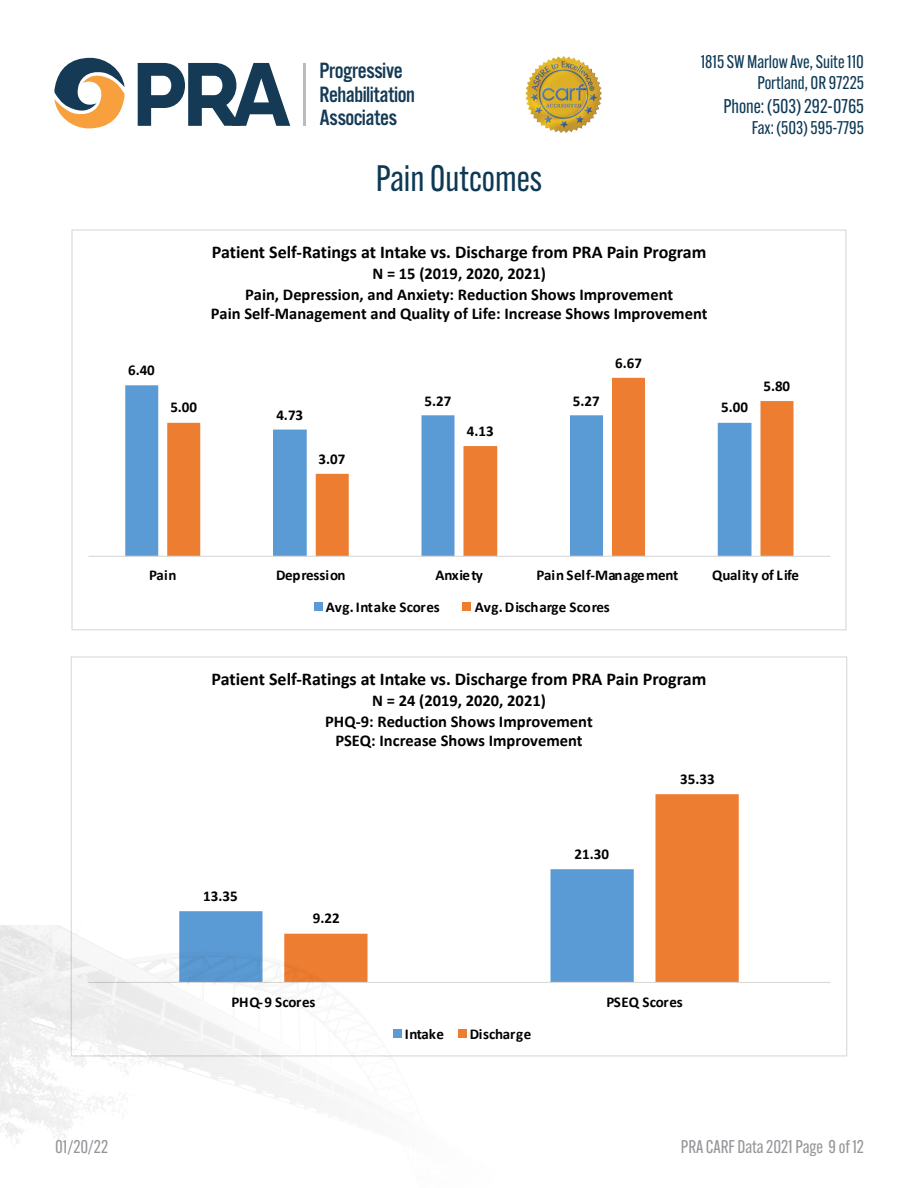
<style>
.page{position:relative;width:918px;height:1188px;background:#fff}
.page>*{position:absolute;margin:0;border:0;box-sizing:border-box;transform-origin:0 0}
.Address_Bar{font:36px "Alternate Gothic ATF";color:#0d3955}
.t1{font:22.95px/23.9px "Alternate Got No 3 D";letter-spacing:-.025em;color:#143a55}
.t2{font:19.5px "Alternate Gothic ATF";color:#0d3955}
.t3{font:700 18px "Calibri";color:#000}
.t4{font:18px/21.6px "Alternate Gothic ATF";color:#0d3955;text-align:right}
.t5{font:18px "Alternate Gothic ATF";color:#949699}
.t6{font:700 16.5px/21px "Calibri";color:#000;text-align:center}
.t7{font:700 15px "Calibri";color:#000}
.t8{font:700 15px "Calibri";letter-spacing:-.02em;color:#000}
</style>
<div class="page">
<img style="left:0;top:925px;width:848px;height:221px">
<hr style="left:304px;top:63px;width:2px;height:63px;background:#bcbcbc">
<svg style="left:54px;top:58px;width:71px;height:70px"></svg>
<svg style="left:138px;top:63px;width:152px;height:63px"></svg>
<img style="left:525px;top:56px;width:77px;height:77px">
<div style="left:125px;top:385px;width:34px;height:171px;background:#5b9bd5"></div>
<svg style="left:167px;top:378px;width:627px;height:178px"></svg>
<hr style="left:88px;top:556px;width:742px;height:1px;background:#d9d9d9">
<div style="left:314px;top:603px;width:8px;height:8px;background:#5b9bd5"></div>
<div style="left:463px;top:603px;width:8px;height:8px;background:#ed7d31"></div>
<div style="left:71px;top:657px;width:776px;height:399px;background:#fff"></div>
<svg style="left:179px;top:911px;width:105px;height:71px;fill:#5b9bd5"></svg>
<svg style="left:284px;top:794px;width:455px;height:188px"></svg>
<hr style="left:88px;top:982px;width:742px;height:1px;background:#d9d9d9">
<div style="left:393px;top:1030px;width:8px;height:8px;background:#5b9bd5"></div>
<div style="left:458px;top:1030px;width:8px;height:8px;background:#ed7d31"></div>
<h2 class="t1" style="left:320px;top:59px;width:97px">Progressive<br>Rehabilitation<br>Associates</h2>
<p class="t4" style="left:701px;top:50px;width:165px">1815 SW Marlow Ave, Suite 110<br>Portland, OR 97225</p>
<p class="t2" style="left:723px;top:94px;width:142px">Phone: (503) 292-0765</p>
<p class="t4" style="left:752px;top:117px;width:114px">Fax: (503) 595-7795</p>
<p class="Address_Bar" style="left:376px;top:156px;width:168px">Pain Outcomes</p>
<p class="t7" style="left:128px;top:359px;width:28px">6.40</p>
<p class="t3" style="left:212px;top:239px;width:496px">Patient Self-Ratings at Intake vs. Discharge from PRA Pain Program</p>
<p class="t6" style="left:245px;top:263px;width:430px">N = 15 (2019, 2020, 2021)<br>Pain, Depression, and Anxiety: Reduction Shows Improvement</p>
<p class="t6" style="left:211px;top:303px;width:498px">Pain Self-Management and Quality of Life: Increase Shows Improvement</p>
<p class="t7" style="left:615px;top:352px;width:28px">6.67</p>
<p class="t7" style="left:425px;top:390px;width:28px">5.27</p>
<p class="t7" style="left:573px;top:390px;width:28px">5.27</p>
<p class="t7" style="left:170px;top:397px;width:28px">5.00</p>
<p class="t7" style="left:721px;top:397px;width:28px">5.00</p>
<p class="t7" style="left:276px;top:404px;width:28px">4.73</p>
<p class="t7" style="left:319px;top:448px;width:28px">3.07</p>
<p class="t7" style="left:467px;top:420px;width:28px">4.13</p>
<p class="t7" style="left:763px;top:376px;width:28px">5.80</p>
<p class="t7" style="left:149px;top:565px;width:29px">Pain</p>
<p class="t7" style="left:276px;top:565px;width:71px">Depression</p>
<p class="t8" style="left:435px;top:565px;width:49px">Anxiety</p>
<p class="t7" style="left:537px;top:565px;width:143px">Pain Self-Management</p>
<p class="t7" style="left:712px;top:565px;width:89px">Quality of Life</p>
<p class="t7" style="left:326px;top:596px;width:115px">Avg. Intake Scores</p>
<p class="t7" style="left:475px;top:596px;width:136px">Avg. Discharge Scores</p>
<p class="t3" style="left:212px;top:666px;width:496px">Patient Self-Ratings at Intake vs. Discharge from PRA Pain Program</p>
<p class="t6" style="left:325px;top:690px;width:269px">N = 24 (2019, 2020, 2021)<br>PHQ-9: Reduction Shows Improvement</p>
<p class="t6" style="left:335px;top:730px;width:249px">PSEQ: Increase Shows Improvement</p>
<p class="t7" style="left:203px;top:886px;width:36px">13.35</p>
<p class="t7" style="left:313px;top:908px;width:28px">9.22</p>
<p class="t7" style="left:575px;top:843px;width:36px">21.30</p>
<p class="t7" style="left:680px;top:769px;width:36px">35.33</p>
<p class="t7" style="left:232px;top:992px;width:85px">PHQ-9 Scores</p>
<p class="t7" style="left:606px;top:992px;width:78px">PSEQ Scores</p>
<p class="t7" style="left:405px;top:1023px;width:41px">Intake</p>
<p class="t7" style="left:470px;top:1023px;width:63px">Discharge</p>
<p class="t5" style="left:55px;top:1136px;width:55px">01/20/22</p>
<p class="t5" style="left:681px;top:1136px;width:185px">PRA CARF Data 2021 Page 9 of 12</p>
</div>
